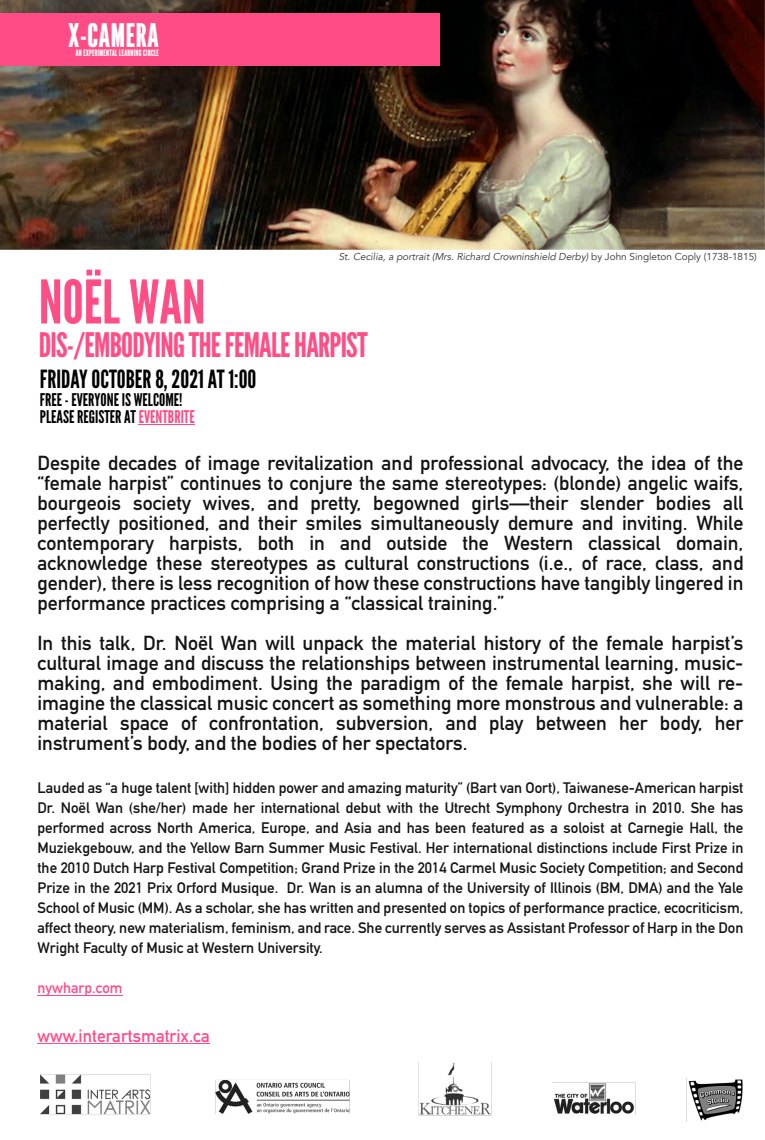
<style>
.page{position:relative;width:765px;height:1140px;background:#fff}
.page>*{position:absolute;margin:0;border:0;box-sizing:border-box;transform-origin:0 0}
.t1{font:60px "League Gothic";color:#ff4d86}
.t2{font:33.75px "League Gothic";letter-spacing:-.025em;color:#ff4d86}
.t3{font:condensed 32.5px "League Gothic";color:#fff;scale:1.45 1}
.t4{font:25px "League Gothic";color:#000}
.t5{font:700 20px/20px "DIN Alternate";color:#141414;text-align:justify}
.t6{font:17.5px/17.5px "League Gothic";color:#000}
.t7{font:700 17.5px "DIN Alternate";color:#ff4c86}
.t8{font:700 15px/20px "DIN Alternate";color:#141414;text-align:justify}
.t9{font:700 15px "DIN Alternate";color:#ff4c86}
.t10{font:italic 10px "Avenir";color:#333}
.t11{font:condensed 8.75px "League Gothic";color:#fff;scale:1.41 1}
.s1{font-style:normal}
.s2{color:#ff4c86}
</style>
<div class="page">
<img style="left:0;top:0;width:765px;height:250px">
<hr style="left:139px;top:424px;width:56px;height:1px;background:#ff4c86">
<img style="left:41px;top:1062px;width:702px;height:60px">
<div style="left:0;top:13px;width:440px;height:53px;background:#ff4c86"></div>
<hr style="left:37px;top:1043px;width:173px;height:1px;background:#ff4c86">
<hr style="left:37px;top:995px;width:86px;height:1px;background:#ff4c86">
<h3 class="t3" style="left:69px;top:24px;width:64px">X-CAMERA</h3>
<p class="t11" style="left:76px;top:49px;width:61px">ANEXPERIMENTALLEARNINGCIRCLE</p>
<h1 class="t1" style="left:39px;top:279px;width:168px">NOËL WAN</h1>
<p class="t10" style="left:339px;top:250px;width:420px">St. Cecilia, a portrait (Mrs. Richard Crowninshield Derby) <span class="s1">by John Singleton Coply (1738-1815)</span></p>
<h2 class="t2" style="left:39px;top:333px;width:331px">DIS-/EMBODYING THE FEMALE HARPIST</h2>
<p class="t4" style="left:40px;top:370px;width:218px">FRIDAY OCTOBER 8, 2021 AT 1:00</p>
<p class="t6" style="left:40px;top:393px;width:156px">FREE - EVERYONE IS WELCOME!<br>PLEASE REGISTER AT <span class="s2">EVENTBRITE</span></p>
<p class="t5" style="left:37px;top:454px;width:707px">Despite decades of image revitalization and professional advocacy, the idea of the “female harpist” continues to conjure the same stereotypes: (blonde) angelic waifs, bourgeois society wives, and pretty, begowned girls—their slender bodies all perfectly positioned, and their smiles simultaneously demure and inviting. While contemporary harpists, both in and outside the Western classical domain, acknowledge these stereotypes as cultural constructions (i.e., of race, class, and gender), there is less recognition of how these constructions have tangibly lingered in performance practices comprising a “classical training.”</p>
<p class="t5" style="left:37px;top:634px;width:707px">In this talk, Dr. Noël Wan will unpack the material history of the female harpist’s cultural image and discuss the relationships between instrumental learning, music&shy;making, and embodiment. Using the paradigm of the female harpist, she will re&shy;imagine the classical music concert as something more monstrous and vulnerable: a material space of confrontation, subversion, and play between her body, her instrument’s body, and the bodies of her spectators.</p>
<p class="t8" style="left:37px;top:779px;width:707px">Lauded as “a huge talent [with] hidden power and amazing maturity” (Bart van Oort), Taiwanese-American harpist Dr. Noël Wan (she/her) made her international debut with the Utrecht Symphony Orchestra in 2010. She has performed across North America, Europe, and Asia and has been featured as a soloist at Carnegie Hall, the Muziekgebouw, and the Yellow Barn Summer Music Festival. Her international distinctions include First Prize in the 2010 Dutch Harp Festival Competition; Grand Prize in the 2014 Carmel Music Society Competition; and Second Prize in the 2021 Prix Orford Musique. Dr. Wan is an alumna of the University of Illinois (BM, DMA) and the Yale School of Music (MM). As a scholar, she has written and presented on topics of performance practice, ecocriticism, affect theory, new materialism, feminism, and race. She currently serves as Assistant Professor of Harp in the Don Wright Faculty of Music at Western University.</p>
<p class="t9" style="left:37px;top:982px;width:87px">nywharp.com</p>
<p class="t7" style="left:37px;top:1028px;width:174px">www.interartsmatrix.ca</p>
</div>
